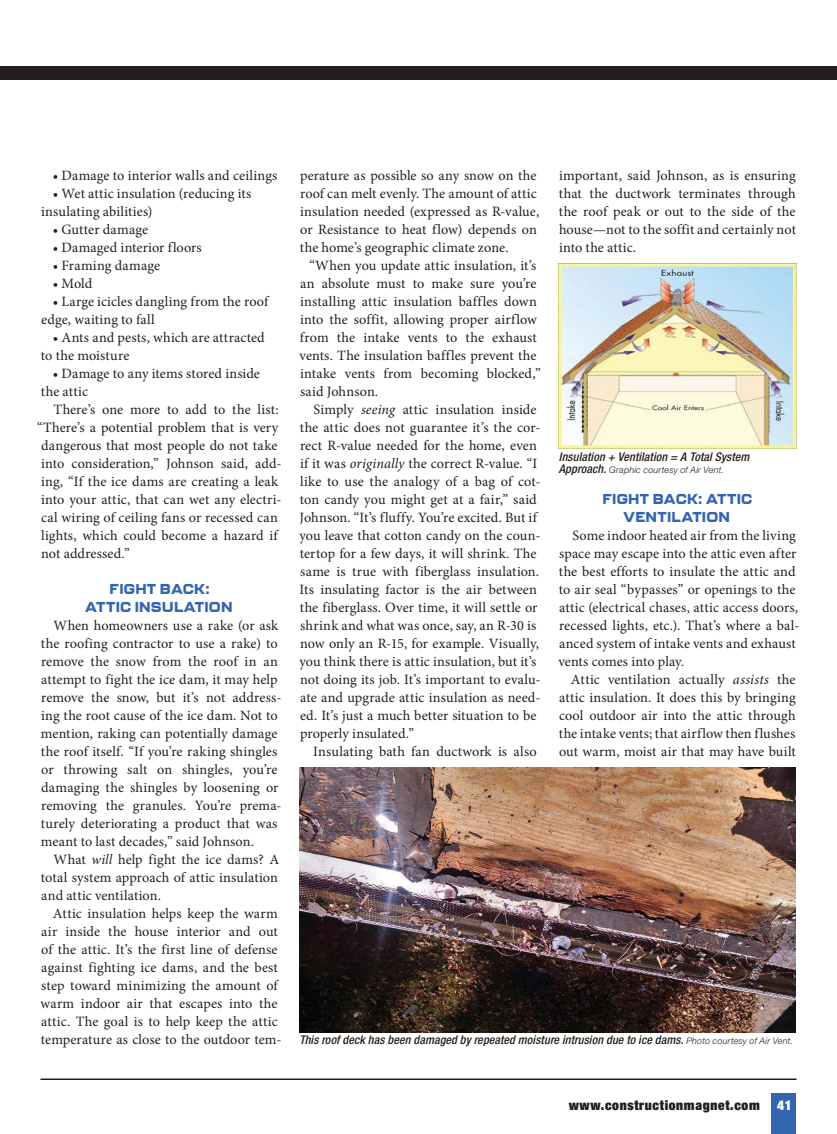
<style>
.page{position:relative;width:837px;height:1134px;background:#fff}
.page>*{position:absolute;margin:0;border:0;box-sizing:border-box;transform-origin:0 0}
.t1{font:14.25px/18px "Minion Pro";letter-spacing:.005em;color:#231f20}
.t2{font:800 14.25px/18px "Kallisto";letter-spacing:.01em;color:#3465b0;text-align:center}
.t3{font:900 condensed 13.5px "Helvetica Neue LT Std";letter-spacing:.05em;color:#231f20}
.t4{font:900 condensed 13.5px "Helvetica Neue LT Std";color:#fff}
.t5{font:italic 500 condensed 12px "Helvetica Neue LT Std";letter-spacing:.01em;color:#231f20}
.t6{font:italic 300 9px "Helvetica Neue LT Std";letter-spacing:.025em;color:#231f20}
.s1{font-style:italic}
.s2{font-weight:500;font-stretch:condensed;font-size:12px}
.s3{font-weight:300;font-stretch:normal;font-size:9px}
</style>
<div class="page">
<div style="left:772px;top:1094px;width:24px;height:40px;background:#3465b0"></div>
<hr style="left:40px;top:1078px;width:756px;height:2px;background:#231f20">
<div style="left:0;top:66px;width:837px;height:14px;background:#231f20"></div>
<img style="left:299px;top:768px;width:497px;height:265px">
<img style="left:559px;top:263px;width:237px;height:186px">
<p class="t1" style="left:53px;top:168px;width:226px">• Damage to interior walls and ceilings</p>
<p class="t1" style="left:41px;top:186px;width:212px;text-indent:12px">• Wet attic insulation (reducing its insulating abilities)</p>
<p class="t1" style="left:53px;top:222px;width:97px">• Gutter damage</p>
<p class="t1" style="left:53px;top:240px;width:151px">• Damaged interior floors</p>
<p class="t1" style="left:53px;top:258px;width:109px">• Framing damage</p>
<p class="t1" style="left:53px;top:276px;width:41px">• Mold</p>
<p class="t1" style="left:41px;top:294px;width:229px;text-indent:11px">• Large icicles dangling from the roof edge, waiting to fall</p>
<p class="t1" style="left:41px;top:330px;width:225px;text-indent:12px">• Ants and pests, which are attracted to the moisture</p>
<p class="t1" style="left:41px;top:366px;width:221px;text-indent:12px">• Damage to any items stored inside the attic</p>
<p class="t1" style="left:37px;top:402px;width:246px;text-indent:17px">There’s one more to add to the list: “There’s a potential problem that is very dangerous that most people do not take into consideration,” Johnson said, add&shy;ing, “If the ice dams are creating a leak into your attic, that can wet any electri&shy;cal wiring of ceiling fans or recessed can lights, which could become a hazard if not addressed.”</p>
<p class="t2" style="left:85px;top:581px;width:149px">FIGHT BACK:<br>ATTIC INSULATION</p>
<p class="t1" style="left:41px;top:618px;width:242px;text-indent:12px">When homeowners use a rake (or ask the roofing contractor to use a rake) to remove the snow from the roof in an attempt to fight the ice dam, it may help remove the snow, but it’s not address&shy;ing the root cause of the ice dam. Not to mention, raking can potentially damage the roof itself. “If you’re raking shingles or throwing salt on shingles, you’re damaging the shingles by loosening or removing the granules. You’re prema&shy;turely deteriorating a product that was meant to last decades,” said Johnson.</p>
<p class="t1" style="left:41px;top:851px;width:240px;text-align:justify;text-indent:12px">What <span class="s1">will</span> help fight the ice dams? A total system approach of attic insulation and attic ventilation.</p>
<p class="t1" style="left:41px;top:905px;width:242px;text-indent:12px">Attic insulation helps keep the warm air inside the house interior and out of the attic. It’s the first line of defense against fighting ice dams, and the best step toward minimizing the amount of warm indoor air that escapes into the attic. The goal is to help keep the attic temperature as close to the outdoor tem-</p>
<p class="t1" style="left:300px;top:167px;width:241px">perature as possible so any snow on the roof can melt evenly. The amount of attic insulation needed (expressed as R-value, or Resistance to heat flow) depends on the home’s geographic climate zone.</p>
<p class="t1" style="left:300px;top:257px;width:243px;text-indent:10px">“When you update attic insulation, it’s an absolute must to make sure you’re installing attic insulation baffles down into the soffit, allowing proper airflow from the intake vents to the exhaust vents. The insulation baffles prevent the intake vents from becoming blocked,” said Johnson.</p>
<p class="t1" style="left:299px;top:401px;width:243px;text-indent:14px">Simply <span class="s1">seeing</span> attic insulation inside the attic does not guarantee it’s the cor&shy;rect R-value needed for the home, even if it was <span class="s1">originally</span> the correct R-value. “I like to use the analogy of a bag of cot&shy;ton candy you might get at a fair,” said Johnson. “It’s fluffy. You’re excited. But if you leave that cotton candy on the coun&shy;tertop for a few days, it will shrink. The same is true with fiberglass insulation.<br>Its insulating factor is the air between the fiberglass. Over time, it will settle or shrink and what was once, say, an R-30 is now only an R-15, for example. Visually, you think there is attic insulation, but it’s not doing its job. It’s important to evalu&shy;ate and upgrade attic insulation as need&shy;ed. It’s just a much better situation to be properly insulated.”</p>
<p class="t1" style="left:313px;top:743px;width:225px">Insulating bath fan ductwork is also</p>
<p class="t1" style="left:559px;top:167px;width:239px;text-align:justify">important, said Johnson, as is ensuring that the ductwork terminates through the roof peak or out to the side of the house—not to the soffit and certainly not into the attic.</p>
<p class="t5" style="left:559px;top:452px;width:192px">Insulation + Ventilation = A Total System</p>
<p class="t6" style="left:559px;top:466px;width:167px"><span class="s2">Approach.</span> Graphic courtesy of Air Vent.</p>
<p class="t2" style="left:603px;top:491px;width:151px">FIGHT BACK: ATTIC<br>VENTILATION</p>
<p class="t1" style="left:558px;top:527px;width:243px;text-indent:14px">Some indoor heated air from the living space may escape into the attic even after the best efforts to insulate the attic and to air seal “bypasses” or openings to the attic (electrical chases, attic access doors, recessed lights, etc.). That’s where a bal&shy;anced system of intake vents and exhaust vents comes into play.</p>
<p class="t1" style="left:559px;top:671px;width:239px;text-align:justify;text-indent:12px">Attic ventilation actually <span class="s1">assists</span> the attic insulation. It does this by bringing cool outdoor air into the attic through the intake vents; that airflow then flushes out warm, moist air that may have built</p>
<p class="t5" style="left:299px;top:1035px;width:495px">This roof deck has been damaged by repeated moisture intrusion due to ice dams. <span class="s3">Photo courtesy of Air Vent.</span></p>
<p class="t3" style="left:569px;top:1101px;width:193px">www.constructionmagnet.com</p>
<p class="t4" style="left:777px;top:1101px;width:16px">41</p>
</div>
